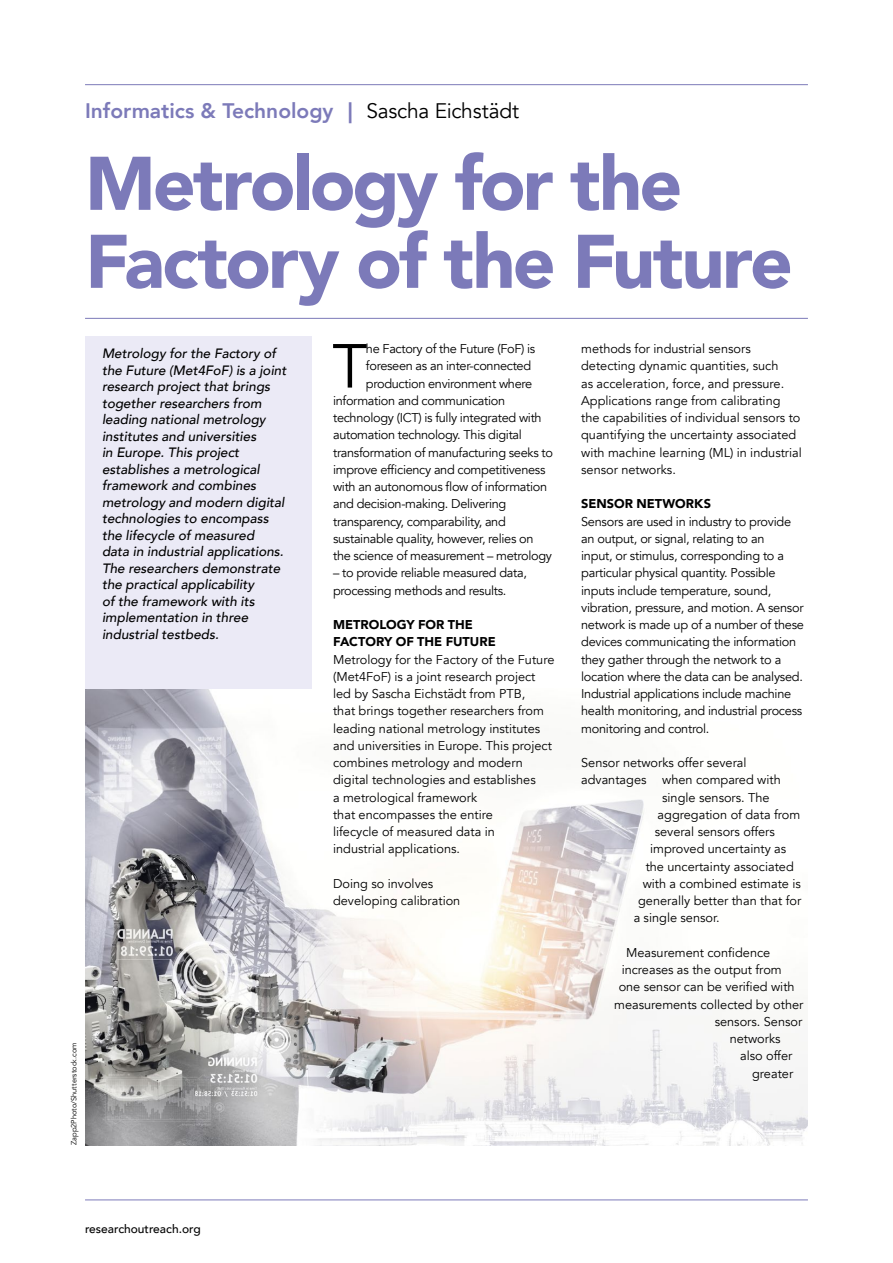
<style>
.page{position:relative;width:893px;height:1263px;background:#fff}
.page>*{position:absolute;margin:0;border:0;box-sizing:border-box;transform-origin:0 0}
.t1{font:900 75px/78px "Avenir";letter-spacing:-.035em;color:#7c7ab9}
.t2{font:61.5px "Avenir";color:#000}
.t3{font:800 21px "Avenir";color:#7c7ab9}
.t4{font:italic 500 13.5px/16.5px "Avenir";color:#000}
.t5{font:12.75px/17.2px "Avenir";color:#000}
.t6{font:12.75px/17.2px "Avenir";letter-spacing:-.025em;color:#000}
.t7{font:12.75px/17.2px "Avenir";letter-spacing:-.02em;color:#000}
.t8{font:900 12.75px/17.2px "Avenir";color:#000}
.t9{font:500 12px "Avenir";color:#000}
.t10{font:7.5px "Avenir";color:#000}
.s1{font-weight:900}
.s2{font-weight:400;color:#000}
</style>
<div class="page">
<hr style="left:85px;top:1199px;width:723px;height:1px;background:#7c7ab9">
<hr style="left:85px;top:84px;width:723px;height:1px;background:#7c7ab9">
<img style="left:85px;top:689px;width:723px;height:456px">
<div style="left:85px;top:336px;width:227px;height:353px;background:#ebeaf6"></div>
<hr style="left:85px;top:318px;width:723px;height:1px;background:#7c7ab9">
<h3 class="t3" style="left:85px;top:91px;width:436px">Informatics &amp; Technology <span class="s1">︱</span> <span class="s2">Sascha Eichstädt</span></h3>
<h1 class="t1" style="left:85px;top:143px;width:709px">Metrology for the<br>Factory of the Future</h1>
<p class="t4" style="left:102px;top:346px;width:186px">Metrology for the Factory of the Future (Met4FoF) is a joint research project that brings together researchers from leading national metrology institutes and universities<br>in Europe. This project establishes a metrological framework and combines metrology and modern digital technologies to encompass the lifecycle of measured<br>data in industrial applications.<br>The researchers demonstrate the practical applicability<br>of the framework with its implementation in three industrial testbeds.</p>
<p class="t10" style="left:69px;top:1145px;width:104px;rotate:-90deg">Zapp2Photo/Shutterstock.com</p>
<h2 class="t2" style="left:332px;top:330px;width:37px">T</h2>
<p class="t6" style="left:366px;top:340px;width:171px">he Factory of the Future (FoF) is</p>
<p class="t6" style="left:366px;top:357px;width:167px">foreseen as an inter-connected</p>
<p class="t6" style="left:366px;top:375px;width:168px">production environment where</p>
<p class="t6" style="left:333px;top:392px;width:174px">information and communication</p>
<p class="t6" style="left:333px;top:409px;width:210px">technology (ICT) is fully integrated with</p>
<p class="t6" style="left:333px;top:426px;width:190px">automation technology. This digital</p>
<p class="t6" style="left:333px;top:444px;width:221px">transformation of manufacturing seeks to</p>
<p class="t6" style="left:333px;top:461px;width:214px">improve efficiency and competitiveness</p>
<p class="t6" style="left:333px;top:478px;width:216px">with an autonomous flow of information</p>
<p class="t6" style="left:333px;top:495px;width:175px">and decision-making. Delivering</p>
<p class="t6" style="left:333px;top:513px;width:174px">transparency, comparability, and</p>
<p class="t6" style="left:333px;top:530px;width:202px">sustainable quality, however, relies on</p>
<p class="t6" style="left:333px;top:547px;width:220px">the science of measurement – metrology</p>
<p class="t6" style="left:333px;top:564px;width:195px">– to provide reliable measured data, processing methods and results.</p>
<p class="t8" style="left:333px;top:616px;width:164px">METROLOGY FOR THE<br>FACTORY OF THE FUTURE</p>
<p class="t5" style="left:333px;top:651px;width:223px">Metrology for the Factory of the Future (Met4FoF) is a joint research project led by Sascha Eichstädt from PTB,<br>that brings together researchers from leading national metrology institutes and universities in Europe. This project combines metrology and modern digital technologies and establishes<br>a metrological framework<br>that encompasses the entire<br>lifecycle of measured data in<br>industrial applications.</p>
<p class="t5" style="left:333px;top:875px;width:129px">Doing so involves developing calibration</p>
<p class="t5" style="left:581px;top:340px;width:222px">methods for industrial sensors detecting dynamic quantities, such<br>as acceleration, force, and pressure.<br>Applications range from calibrating the capabilities of individual sensors to quantifying the uncertainty associated with machine learning (ML) in industrial sensor networks.</p>
<p class="t8" style="left:581px;top:495px;width:131px">SENSOR NETWORKS</p>
<p class="t7" style="left:581px;top:513px;width:224px">Sensors are used in industry to provide an output, or signal, relating to an<br>input, or stimulus, corresponding to a particular physical quantity. Possible inputs include temperature, sound, vibration, pressure, and motion. A sensor network is made up of a number of these devices communicating the information they gather through the network to a location where the data can be analysed.<br>Industrial applications include machine health monitoring, and industrial process monitoring and control.</p>
<p class="t5" style="left:581px;top:754px;width:167px">Sensor networks offer several</p>
<p class="t5" style="left:581px;top:772px;width:201px">advantages when compared with</p>
<p class="t5" style="left:662px;top:789px;width:109px">single sensors. The</p>
<p class="t5" style="left:658px;top:806px;width:144px">aggregation of data from</p>
<p class="t5" style="left:655px;top:823px;width:122px">several sensors offers</p>
<p class="t5" style="left:650px;top:841px;width:138px">improved uncertainty as</p>
<p class="t5" style="left:646px;top:858px;width:150px">the uncertainty associated</p>
<p class="t5" style="left:643px;top:875px;width:160px">with a combined estimate is</p>
<p class="t5" style="left:638px;top:892px;width:165px">generally better than that for</p>
<p class="t5" style="left:634px;top:910px;width:88px">a single sensor.</p>
<p class="t5" style="left:626px;top:944px;width:146px">Measurement confidence</p>
<p class="t5" style="left:622px;top:961px;width:162px">increases as the output from</p>
<p class="t5" style="left:619px;top:979px;width:177px">one sensor can be verified with</p>
<p class="t5" style="left:614px;top:996px;width:191px">measurements collected by other</p>
<p class="t5" style="left:715px;top:1013px;width:89px">sensors. Sensor</p>
<p class="t5" style="left:730px;top:1030px;width:52px">networks</p>
<p class="t5" style="left:740px;top:1048px;width:54px">also offer</p>
<p class="t5" style="left:752px;top:1065px;width:43px">greater</p>
<p class="t9" style="left:85px;top:1218px;width:117px">researchoutreach.org</p>
</div>
